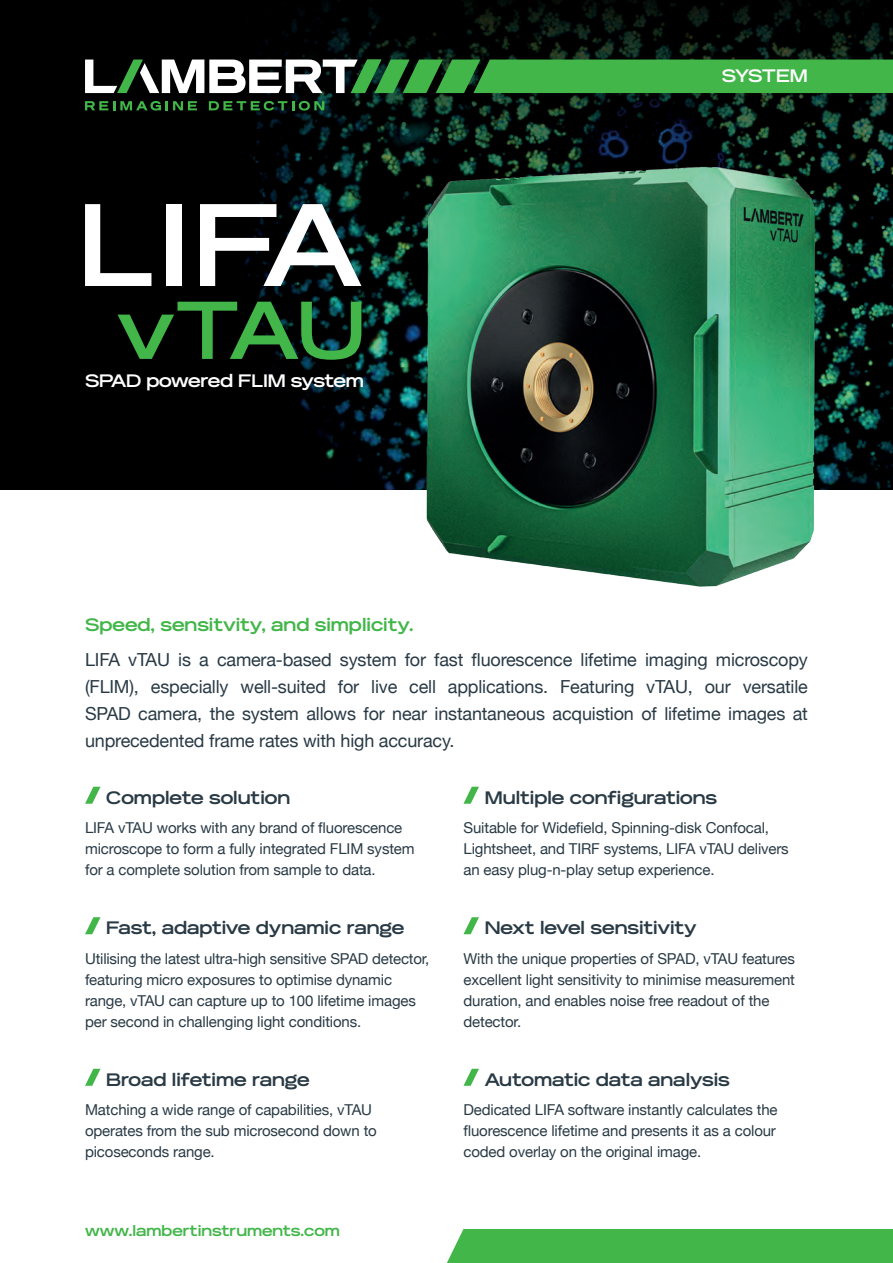
<style>
.page{position:relative;width:893px;height:1263px;background:#fff}
.page>*{position:absolute;margin:0;border:0;box-sizing:border-box;transform-origin:0 0}
.t1{font:18px/27px "Helvetica Neue";letter-spacing:-.01em;color:#293a45;text-align:justify}
.t2{font:700 18px "Reservation Wide";color:#293a45}
.t3{font:700 18px "Reservation Wide";color:#42b649}
.t4{font:700 18px "Reservation Wide";letter-spacing:-.02em;color:#fff}
.t5{font:15px/21px "Helvetica Neue";letter-spacing:-.01em;color:#293a45}
.t6{font:700 15px "Reservation Wide";color:#42b649}
</style>
<div class="page">
<div style="left:447px;top:1229px;width:446px;height:34px;background:#42b649"></div>
<div style="left:0;top:0;width:893px;height:489px;background:#000"></div>
<img style="left:152px;top:18px;width:741px;height:569px">
<svg style="left:85px;top:101px;width:112px;height:10px"></svg>
<svg style="left:209px;top:101px;width:115px;height:10px"></svg>
<svg style="left:85px;top:60px;width:808px;height:33px"></svg>
<svg style="left:85px;top:787px;width:16px;height:17px"></svg>
<svg style="left:85px;top:917px;width:16px;height:17px"></svg>
<svg style="left:85px;top:1069px;width:16px;height:17px"></svg>
<svg style="left:463px;top:787px;width:16px;height:17px"></svg>
<svg style="left:463px;top:917px;width:16px;height:17px"></svg>
<svg style="left:463px;top:1069px;width:16px;height:17px"></svg>
<svg style="left:85px;top:204px;width:66px;height:82px"></svg>
<div style="left:166px;top:204px;width:16px;height:82px;background:#fff"></div>
<svg style="left:200px;top:204px;width:161px;height:82px"></svg>
<svg style="left:118px;top:302px;width:243px;height:58px"></svg>
<p class="t4" style="left:85px;top:370px;width:280px">SPAD powered FLIM system</p>
<p class="t4" style="left:722px;top:65px;width:88px">SYSTEM</p>
<p class="t3" style="left:85px;top:613px;width:330px">Speed, sensitvity, and simplicity.</p>
<p class="t1" style="left:85px;top:647px;width:724px">LIFA vTAU is a camera-based system for fast fluorescence lifetime imaging microscopy (FLIM), especially well-suited for live cell applications. Featuring vTAU, our versatile SPAD camera, the system allows for near instantaneous acquistion of lifetime images at unprecedented frame rates with high accuracy.</p>
<p class="t2" style="left:106px;top:786px;width:185px">Complete solution</p>
<p class="t5" style="left:85px;top:818px;width:331px">LIFA vTAU works with any brand of fluorescence microscope to form a fully integrated FLIM system for a complete solution from sample to data.</p>
<p class="t2" style="left:485px;top:786px;width:234px">Multiple configurations</p>
<p class="t5" style="left:463px;top:818px;width:327px">Suitable for Widefield, Spinning-disk Confocal,<br>Lightsheet, and TIRF systems, LIFA vTAU delivers an easy plug-n-play setup experience.</p>
<p class="t2" style="left:106px;top:917px;width:300px">Fast, adaptive dynamic range</p>
<p class="t5" style="left:85px;top:949px;width:346px">Utilising the latest ultra-high sensitive SPAD detector, featuring micro exposures to optimise dynamic range, vTAU can capture up to 100 lifetime images per second in challenging light conditions.</p>
<p class="t2" style="left:106px;top:1068px;width:205px">Broad lifetime range</p>
<p class="t5" style="left:85px;top:1100px;width:293px">Matching a wide range of capabilities, vTAU operates from the sub microsecond down to picoseconds range.</p>
<p class="t6" style="left:85px;top:1222px;width:256px">www.lambertinstruments.com</p>
<p class="t2" style="left:485px;top:917px;width:213px">Next level sensitivity</p>
<p class="t5" style="left:463px;top:949px;width:333px">With the unique properties of SPAD, vTAU features excellent light sensitivity to minimise measurement duration, and enables noise free readout of the detector.</p>
<p class="t2" style="left:485px;top:1068px;width:247px">Automatic data analysis</p>
<p class="t5" style="left:463px;top:1100px;width:316px;text-align:justify">Dedicated LIFA software instantly calculates the fluorescence lifetime and presents it as a colour coded overlay on the original image.</p>
</div>
